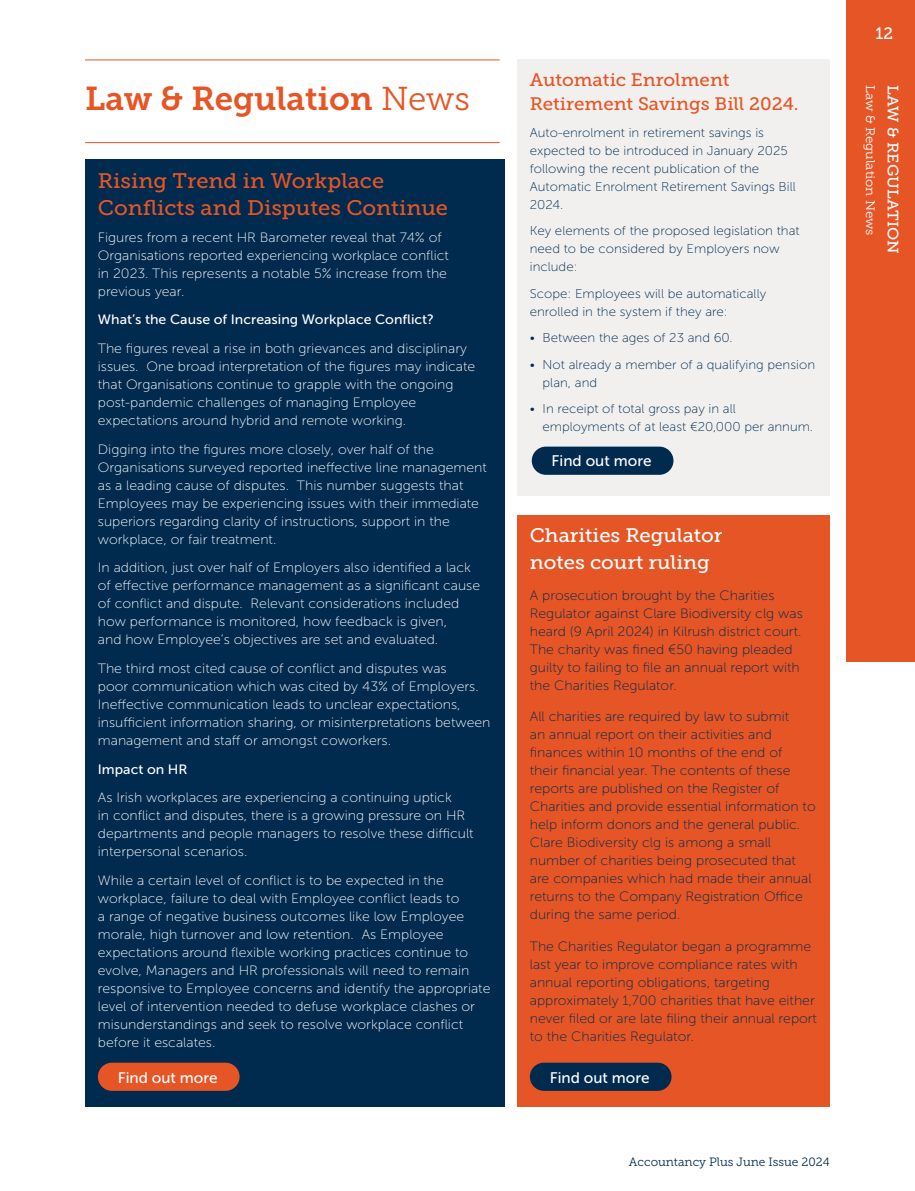
<style>
.page{position:relative;width:915px;height:1191px;background:#fff}
.page>*{position:absolute;margin:0;border:0;box-sizing:border-box;transform-origin:0 0}
.t1{font:33px "Museo Slab 700";color:#e65525}
.t2{font:21px/27px "Museo Slab 500";color:#e65525;scale:1.04 1}
.t3{font:19.5px/27px "Museo Slab 500";color:#fff;scale:1.04 1}
.t4{font:18px/24px "Museo Slab 500";color:#e65525;scale:1.04 1}
.t5{font:16.5px "Museo Slab 500";color:#fff}
.t6{font:15.3px "Museo Sans 500";color:#fff}
.t7{font:15px "Museo Slab 500";letter-spacing:.01em;color:#fff;scale:1.07 1}
.t8{font:13.5px/18px "Museo Sans 100";color:#fff;scale:1.04 1}
.t9{font:13.5px/18px "Museo Sans 100";color:#002a4e;scale:1.04 1}
.t10{font:13.5px "Museo Sans 500";color:#fff;scale:1.04 1}
.t11{font:12.75px/18px "Museo Sans 100";color:#002a4e;scale:1.04 1}
.t12{font:12.3px "Museo Slab 300";color:#fff;scale:1.07 1}
.t13{font:12px "Museo Slab 300";color:#002a4e}
.s1{font-family:"Museo Slab 300"}
</style>
<div class="page">
<div style="left:517px;top:514px;width:312px;height:592px;background:#e65525"></div>
<div style="left:517px;top:60px;width:312px;height:436px;background:#f1f0ef"></div>
<hr style="left:85px;top:60px;width:414px;height:1px;background:#e65525">
<hr style="left:85px;top:142px;width:414px;height:1px;background:#e65525">
<div style="left:846px;top:0;width:68px;height:661px;background:#e65525"></div>
<div style="left:531px;top:446px;width:142px;height:29px;background:#002a4e;border-radius:14px"></div>
<div style="left:529px;top:1062px;width:142px;height:28px;background:#002a4e;border-radius:14px"></div>
<div style="left:85px;top:159px;width:419px;height:947px;background:#002a4e"></div>
<div style="left:98px;top:1062px;width:141px;height:28px;background:#e65525;border-radius:14px"></div>
<p class="t5" style="left:875px;top:24px;width:19px">12</p>
<h3 class="t4" style="left:529px;top:68px;width:260px">Automatic Enrolment<br>Retirement Savings Bill 2024.</h3>
<p class="t11" style="left:529px;top:123px;width:257px">Auto-enrolment in retirement savings is expected to be introduced in January 2025 following the recent publication of the Automatic Enrolment Retirement Savings Bill 2024.</p>
<p class="t11" style="left:529px;top:222px;width:261px">Key elements of the proposed legislation that need to be considered by Employers now include:</p>
<p class="t11" style="left:529px;top:284px;width:229px">Scope: Employees will be automatically enrolled in the system if they are:</p>
<p class="t11" style="left:529px;top:329px;width:196px">• Between the ages of 23 and 60.</p>
<p class="t11" style="left:542px;top:356px;width:263px;text-indent:-13px">• Not already a member of a qualifying pension plan, and</p>
<p class="t11" style="left:542px;top:400px;width:261px;text-indent:-13px">• In receipt of total gross pay in all employments of at least €20,000 per annum.</p>
<h1 class="t1" style="left:85px;top:80px;width:386px">Law &amp; Regulation <span class="s1">News</span></h1>
<p class="t12" style="left:876px;top:85px;width:142px;rotate:90deg">Law &amp; Regulation News</p>
<p class="t7" style="left:901px;top:85px;width:159px;rotate:90deg">LAW &amp; REGULATION</p>
<h2 class="t2" style="left:98px;top:167px;width:338px">Rising Trend in Workplace<br>Conflicts and Disputes Continue</h2>
<p class="t8" style="left:98px;top:228px;width:339px">Figures from a recent HR Barometer reveal that 74% of Organisations reported experiencing workplace conflict in 2023. This represents a notable 5% increase from the previous year.</p>
<p class="t10" style="left:98px;top:312px;width:325px">What’s the Cause of Increasing Workplace Conflict?</p>
<p class="t8" style="left:98px;top:339px;width:364px">The figures reveal a rise in both grievances and disciplinary issues. One broad interpretation of the figures may indicate that Organisations continue to grapple with the ongoing post-pandemic challenges of managing Employee expectations around hybrid and remote working.</p>
<p class="t8" style="left:98px;top:440px;width:375px">Digging into the figures more closely, over half of the Organisations surveyed reported ineffective line management as a leading cause of disputes. This number suggests that Employees may be experiencing issues with their immediate superiors regarding clarity of instructions, support in the workplace, or fair treatment.</p>
<p class="t8" style="left:98px;top:558px;width:369px">In addition, just over half of Employers also identified a lack of effective performance management as a significant cause of conflict and dispute. Relevant considerations included how performance is monitored, how feedback is given,<br>and how Employee’s objectives are set and evaluated.</p>
<p class="t8" style="left:98px;top:659px;width:379px">The third most cited cause of conflict and disputes was<br>poor communication which was cited by 43% of Employers.<br>Ineffective communication leads to unclear expectations, insufficient information sharing, or misinterpretations between management and staff or amongst coworkers.</p>
<p class="t10" style="left:98px;top:761px;width:88px">Impact on HR</p>
<p class="t8" style="left:98px;top:788px;width:363px">As Irish workplaces are experiencing a continuing uptick<br>in conflict and disputes, there is a growing pressure on HR departments and people managers to resolve these difficult interpersonal scenarios.</p>
<p class="t8" style="left:98px;top:871px;width:379px">While a certain level of conflict is to be expected in the workplace, failure to deal with Employee conflict leads to<br>a range of negative business outcomes like low Employee morale, high turnover and low retention. As Employee expectations around flexible working practices continue to evolve, Managers and HR professionals will need to remain responsive to Employee concerns and identify the appropriate level of intervention needed to defuse workplace clashes or misunderstandings and seek to resolve workplace conflict before it escalates.</p>
<p class="t6" style="left:118px;top:1068px;width:101px">Find out more</p>
<p class="t6" style="left:551px;top:453px;width:101px">Find out more</p>
<h3 class="t3" style="left:529px;top:522px;width:187px">Charities Regulator notes court ruling</h3>
<p class="t9" style="left:529px;top:587px;width:264px">A prosecution brought by the Charities Regulator against Clare Biodiversity clg was heard (9 April 2024) in Kilrush district court.<br>The charity was fined €50 having pleaded guilty to failing to file an annual report with the Charities Regulator.</p>
<p class="t9" style="left:529px;top:708px;width:276px">All charities are required by law to submit<br>an annual report on their activities and finances within 10 months of the end of<br>their financial year. The contents of these reports are published on the Register of Charities and provide essential information to help inform donors and the general public.<br>Clare Biodiversity clg is among a small number of charities being prosecuted that are companies which had made their annual returns to the Company Registration Office during the same period.</p>
<p class="t9" style="left:529px;top:937px;width:277px">The Charities Regulator began a programme last year to improve compliance rates with annual reporting obligations, targeting approximately 1,700 charities that have either never filed or are late filing their annual report to the Charities Regulator.</p>
<p class="t6" style="left:549px;top:1068px;width:101px">Find out more</p>
<p class="t13" style="left:628px;top:1155px;width:202px">Accountancy Plus June Issue 2024</p>
</div>
